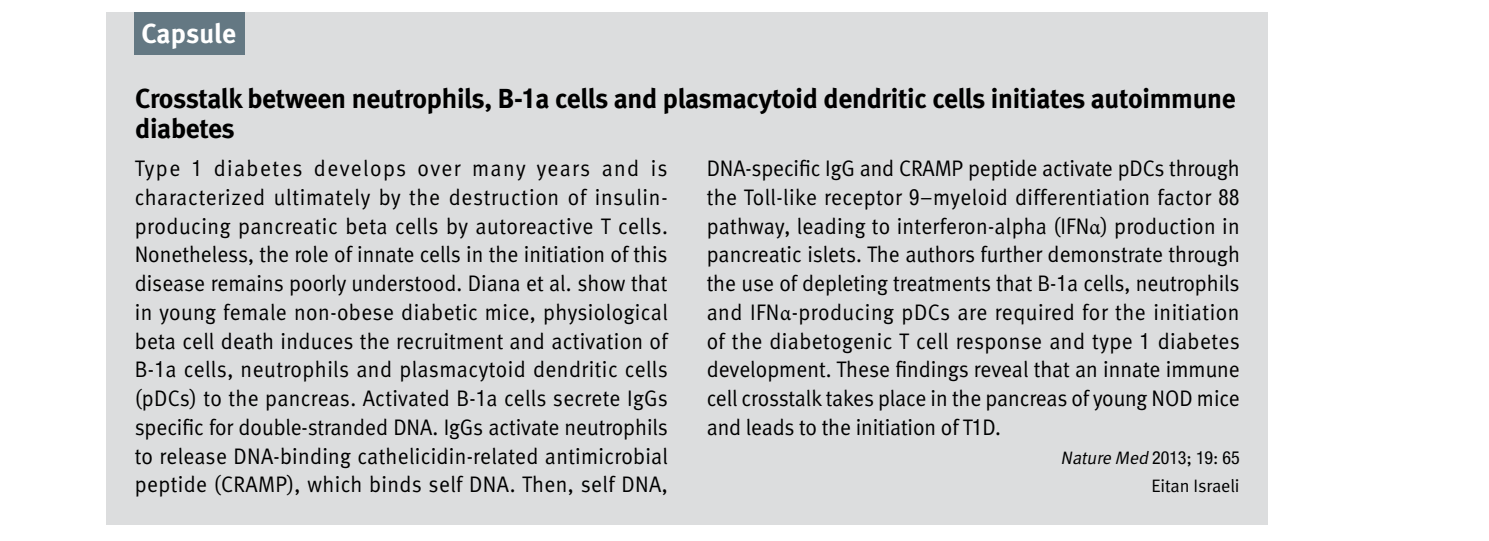
<style>
.page{position:relative;width:1489px;height:541px;background:#fff}
.page>*{position:absolute;margin:0;border:0;box-sizing:border-box;transform-origin:0 0}
.t1{font:700 27.5px/30px "Meta";letter-spacing:-.01em;color:#000}
.t2{font:700 27.5px "Meta";color:#fff}
.t3{font:22.5px/28.8px "Meta Normal";letter-spacing:.02em;color:#000;text-align:justify;scale:.95 1}
.t4{font:22.5px "Meta Normal";letter-spacing:.065em;color:#000;scale:.95 1}
.t5{font:condensed 22.5px "Helvetica Neue";color:#000;scale:.95 1}
.t6{font:18px/28.8px "Meta Normal";letter-spacing:-.005em;color:#000;text-align:right}
.s1{font-family:"Helvetica Neue";font-stretch:condensed}
.s2{font-family:"Minion Pro"}
.s3{font-style:italic}
</style>
<div class="page">
<div style="left:106px;top:12px;width:1161px;height:513px;background:#dcddde"></div>
<div style="left:135px;top:12px;width:110px;height:43px;background:#647883"></div>
<p class="t2" style="left:141px;top:17px;width:96px">Capsule</p>
<p class="t1" style="left:135px;top:83px;width:1101px">Crosstalk between neutrophils B, -<span class="s1">1</span>a cells and plasmacytoid dendritic cells initiates autoimmune diabetes</p>
<p class="t4" style="left:214px;top:155px;width:95px">diabetes</p>
<p class="t4" style="left:314px;top:155px;width:99px">develops</p>
<p class="t3" style="left:601px;top:154px;width:41px">and</p>
<p class="t3" style="left:651px;top:154px;width:19px">is</p>
<p class="t5" style="left:192px;top:155px;width:12px">1</p>
<p class="t3" style="left:135px;top:154px;width:49px">Type</p>
<p class="t3" style="left:135px;top:211px;width:563px">producing pancreatic beta cells by autoreactive T cells.</p>
<p class="t3" style="left:536px;top:154px;width:58px">years</p>
<p class="t3" style="left:417px;top:154px;width:47px">over</p>
<p class="t3" style="left:472px;top:154px;width:58px">many</p>
<p class="t3" style="left:135px;top:182px;width:562px">characterized ultimately by the destruction of insulin-</p>
<p class="t3" style="left:135px;top:240px;width:563px">Nonetheless, the role of innate cells in the initiation of this disease remains poorly understood. Diana et al. show that in young female non-obese diabetic mice, physiological beta cell death induces the recruitment and activation of B-<span class="s1">1</span>a cells, neutrophils and plasmacytoid dendritic cells (pDCs) to the pancreas. Activated B-<span class="s1">1</span>a cells secrete IgGs specific for double-stranded DNA. IgGs activate neutrophils to release DNA-binding cathelicidin-related antimicrobial peptide (CRAMP ,) which binds self DNA. Then, self DNA,</p>
<p class="t3" style="left:706px;top:154px;width:563px">DNA-specific IgG and CRAMP peptide activate pDCs through the Toll-like receptor –<span class="s1">9</span> myeloid differentiation factor <span class="s1">88 </span>pathway, leading to interferon-alpha (IFN<span class="s2">α</span>) production in pancreatic islets. The authors further demonstrate through the use of depleting treatments that B-<span class="s1">1</span>a cells, neutrophils and IFN<span class="s2">α</span>-producing pDCs are required for the initiation of the diabetogenic T cell response and type <span class="s1">1</span> diabetes development. These findings reveal that an innate immune cell crosstalk takes place in the pancreas of young NOD mice and leads to the initiation o f .D<span class="s1">1</span>T</p>
<p class="t6" style="left:1060px;top:443px;width:180px"><span class="s3">NatureMed</span><span class="s1">2013</span>; <span class="s1">19</span>: <span class="s1">65<br></span>Eitan Israeli</p>
</div>
